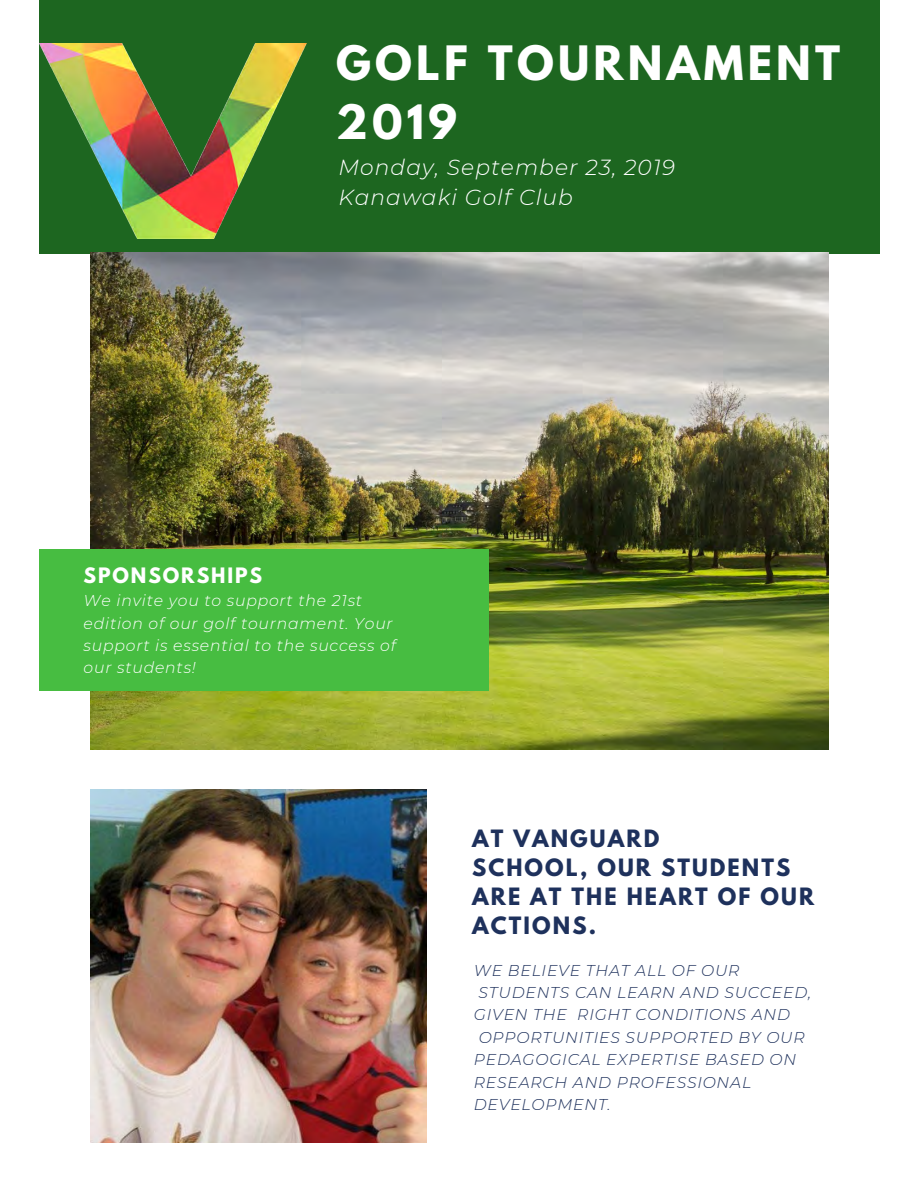
<style>
.page{position:relative;width:918px;height:1188px;background:#fff}
.page>*{position:absolute;margin:0;border:0;box-sizing:border-box;transform-origin:0 0}
.t1{font:700 42px/58.2px "League Spartan";letter-spacing:.1em;color:#fff}
.t2{font:italic 300 21.75px/30.8px "Montserrat";letter-spacing:.05em;color:#fff}
.t3{font:700 21.15px/28.8px "League Spartan";letter-spacing:.1em;color:#1e315c}
.t4{font:700 18.9px "League Spartan";letter-spacing:.1em;color:#fff}
.t5{font:italic 300 15.75px/22.4px "Montserrat";letter-spacing:.05em;color:#fff}
.t6{font:italic 300 15.6px "Montserrat";letter-spacing:.05em;color:#1e315c}
</style>
<div class="page">
<div style="left:39px;top:0;width:840px;height:253px;background:#1d6620"></div>
<img style="left:90px;top:253px;width:738px;height:497px">
<div style="left:39px;top:550px;width:450px;height:140px;background:#47bd41"></div>
<img style="left:91px;top:790px;width:336px;height:352px">
<img style="left:39px;top:44px;width:268px;height:195px">
<h1 class="t1" style="left:336px;top:40px;width:505px">GOLF TOURNAMENT<br>2019</h1>
<h2 class="t2" style="left:338px;top:152px;width:338px">Monday, September 23, 2019<br>Kanawaki Golf Club</h2>
<p class="t4" style="left:84px;top:566px;width:180px">SPONSORSHIPS</p>
<p class="t5" style="left:84px;top:589px;width:314px">We invite you to support the 21st edition of our golf tournament. Your support is essential to the success of our students!</p>
<h3 class="t3" style="left:472px;top:827px;width:344px">AT VANGUARD<br>SCHOOL, OUR STUDENTS<br>ARE AT THE HEART OF OUR<br>ACTIONS.</h3>
<p class="t6" style="left:474px;top:961px;width:267px">WE BELIEVE THAT ALL OF OUR</p>
<p class="t6" style="left:479px;top:983px;width:334px">STUDENTS CAN LEARN AND SUCCEED,</p>
<p class="t6" style="left:474px;top:1005px;width:318px">GIVEN THE RIGHT CONDITIONS AND</p>
<p class="t6" style="left:479px;top:1028px;width:328px">OPPORTUNITIES SUPPORTED BY OUR</p>
<p class="t6" style="left:474px;top:1050px;width:324px">PEDAGOGICAL EXPERTISE BASED ON</p>
<p class="t6" style="left:474px;top:1072px;width:279px">RESEARCH AND PROFESSIONAL</p>
<p class="t6" style="left:474px;top:1095px;width:138px">DEVELOPMENT.</p>
</div>
